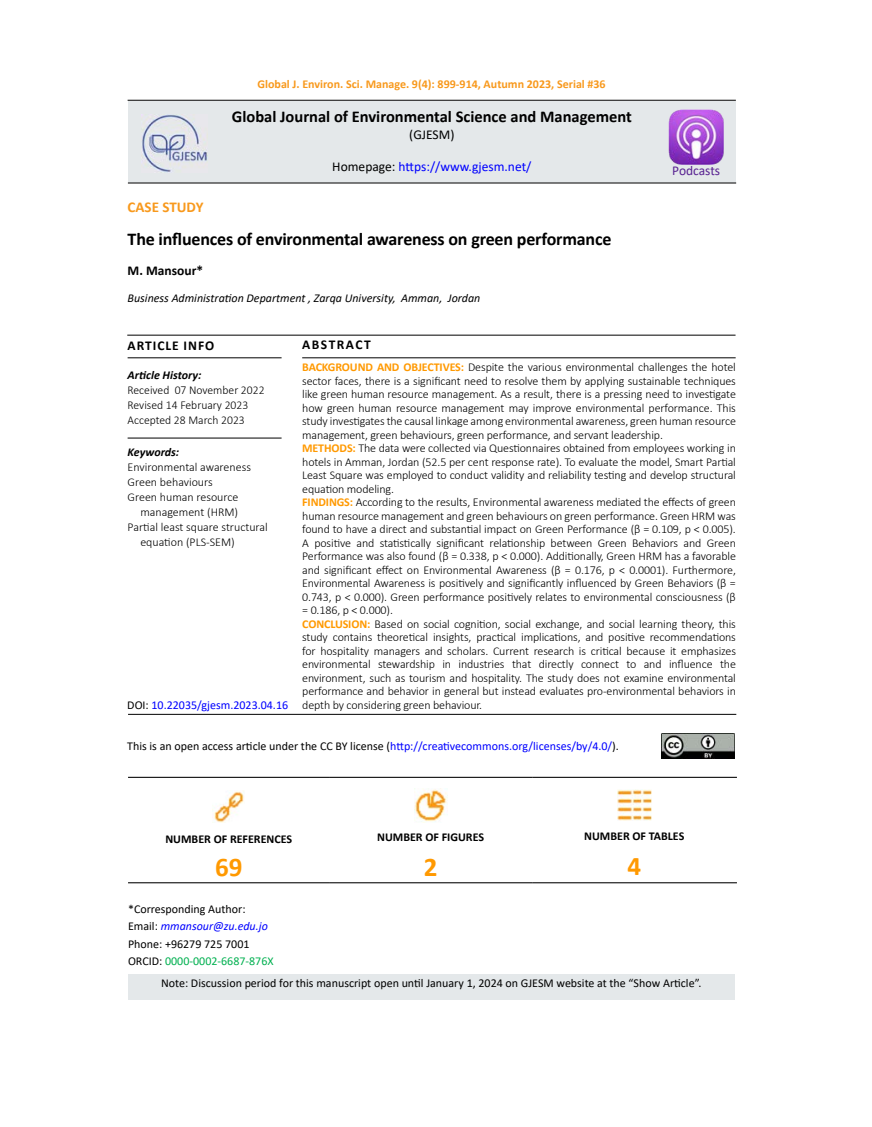
<style>
.page{position:relative;width:872px;height:1127px;background:#fff}
.page>*{position:absolute;margin:0;border:0;box-sizing:border-box;transform-origin:0 0}
.t1{font:700 27px "Calibri";color:#f90}
.t2{font:700 18px "Calibri";letter-spacing:-.01em;color:#000}
.t3{font:700 16.5px "Calibri";color:#000}
.t4{font:700 15px "Calibri";color:#f8991d}
.t5{font:13.5px "Calibri";color:#00f}
.t6{font:700 13.5px "Calibri";letter-spacing:.07em;color:#000}
.t7{font:700 13.5px "Calibri";color:#000}
.t8{font:700 13.5px "Calibri";letter-spacing:.11em;color:#000}
.t9{font:13.5px "Calibri";color:#582291}
.t10{font:13.5px "Calibri";color:#000}
.t11{font:300 12px/13.5px "Calibri";letter-spacing:-.01em;color:#000}
.t12{font:12px/17.2px "Calibri";color:#000}
.t13{font:italic 12px "Calibri";color:#000}
.t14{font:700 12px "Calibri";color:#f8991d}
.t15{font:700 12px "Calibri";color:#000}
.t16{font:12px "Calibri";color:#00f}
.t17{font:italic 700 12px "Calibri";color:#000}
.s1{color:#000}
.s2{font-weight:700;color:#f90}
.s3{color:#00f}
.s4{font-style:italic;color:#00f}
.s5{color:#00b050}
</style>
<div class="page">
<hr style="left:128px;top:100px;width:608px;height:1px;background:#000">
<div style="left:128px;top:101px;width:608px;height:82px;background:#e4e8ea"></div>
<hr style="left:128px;top:357px;width:153px;height:1px;background:#000">
<hr style="left:302px;top:357px;width:433px;height:1px;background:#000">
<hr style="left:128px;top:438px;width:153px;height:1px;background:#000">
<hr style="left:127px;top:335px;width:608px;height:1px;background:#000">
<hr style="left:128px;top:714px;width:608px;height:1px;background:#000">
<hr style="left:128px;top:183px;width:608px;height:1px;background:#000">
<hr style="left:128px;top:777px;width:201px;height:1px;background:#000">
<hr style="left:329px;top:777px;width:203px;height:1px;background:#000">
<hr style="left:532px;top:777px;width:205px;height:1px;background:#000">
<hr style="left:128px;top:882px;width:201px;height:1px;background:#000">
<hr style="left:329px;top:882px;width:203px;height:1px;background:#000">
<hr style="left:532px;top:882px;width:205px;height:1px;background:#000">
<img style="left:212px;top:791px;width:32px;height:32px">
<img style="left:414px;top:789px;width:33px;height:33px">
<img style="left:617px;top:790px;width:34px;height:31px">
<div style="left:128px;top:974px;width:607px;height:25px;background:#e4e8ea"></div>
<img style="left:141px;top:115px;width:66px;height:58px">
<img style="left:669px;top:109px;width:54px;height:55px">
<img style="left:661px;top:733px;width:73px;height:25px">
<p class="t14" style="left:257px;top:75px;width:350px">Global J. Environ. Sci. Manage. 9(4): 899-914, Autumn 2023, Serial #36</p>
<h3 class="t3" style="left:232px;top:105px;width:401px">Global Journal of Environmental Science and Management</h3>
<p class="t10" style="left:409px;top:125px;width:47px">(GJESM)</p>
<p class="t5" style="left:332px;top:157px;width:201px"><span class="s1">Homepage:</span> https://www.gjesm.net/</p>
<p class="t4" style="left:128px;top:196px;width:77px">CASE STUDY</p>
<h2 class="t2" style="left:128px;top:227px;width:485px">The influences of environmental awareness on green performance</h2>
<p class="t7" style="left:128px;top:261px;width:77px">M. Mansour*</p>
<p class="t13" style="left:128px;top:289px;width:354px">Business Administration Department , Zarqa University, Amman, Jordan</p>
<p class="t9" style="left:672px;top:161px;width:49px">Podcasts</p>
<p class="t6" style="left:128px;top:335px;width:88px">ARTICLE INFO</p>
<p class="t17" style="left:128px;top:366px;width:75px">Article History:</p>
<p class="t11" style="left:128px;top:382px;width:138px;line-height:15px">Received 07 November 2022<br>Revised 14 February 2023<br>Accepted 28 March 2023</p>
<p class="t17" style="left:128px;top:444px;width:53px">Keywords:</p>
<p class="t11" style="left:128px;top:460px;width:125px;line-height:15px">Environmental awareness<br>Green behaviours<br>Green human resource</p>
<p class="t11" style="left:140px;top:505px;width:99px">management (HRM)</p>
<p class="t11" style="left:128px;top:520px;width:142px">Partial least square structural</p>
<p class="t11" style="left:140px;top:535px;width:96px">equation (PLS-SEM)</p>
<p class="t16" style="left:127px;top:697px;width:162px"><span class="s1">DOI:</span> 10.22035/gjesm.2023.04.16</p>
<p class="t8" style="left:302px;top:335px;width:70px">ABSTRACT</p>
<p class="t11" style="left:302px;top:360px;width:435px"><span class="s2">BACKGROUND AND OBJECTIVES:</span> Despite the various environmental challenges the hotel sector faces, there is a significant need to resolve them by applying sustainable techniques like green human resource management. As a result, there is a pressing need to investigate how green human resource management may improve environmental performance. This study investigates the causal linkage among environmental awareness, green human resource management, green behaviours, green performance, and servant leadership.<br><span class="s2">METHODS:</span> The data were collected via Questionnaires obtained from employees working in hotels in Amman, Jordan (52.5 per cent response rate). To evaluate the model, Smart Partial Least Square was employed to conduct validity and reliability testing and develop structural equation modeling.<br><span class="s2">FINDINGS:</span> According to the results, Environmental awareness mediated the effects of green human resource management and green behaviours on green performance. Green HRM was found to have a direct and substantial impact on Green Performance (β = 0.109, p &lt; 0.005).<br>A positive and statistically significant relationship between Green Behaviors and Green Performance was also found (β = 0.338, p &lt; 0.000). Additionally, Green HRM has a favorable and significant effect on Environmental Awareness (β = 0.176, p &lt; 0.0001). Furthermore, Environmental Awareness is positively and significantly influenced by Green Behaviors (β = 0.743, p &lt; 0.000). Green performance positively relates to environmental consciousness (β = 0.186, p &lt; 0.000).<br><span class="s2">CONCLUSION:</span> Based on social cognition, social exchange, and social learning theory, this study contains theoretical insights, practical implications, and positive recommendations for hospitality managers and scholars. Current research is critical because it emphasizes environmental stewardship in industries that directly connect to and influence the environment, such as tourism and hospitality. The study does not examine environmental performance and behavior in general but instead evaluates pro-environmental behaviors in depth by considering green behaviour.</p>
<p class="t12" style="left:127px;top:736px;width:493px">This is an open access article under the CC BY license (<span class="s3">http://creativecommons.org/licenses/by/4.0/</span>).</p>
<p class="t15" style="left:165px;top:830px;width:128px">NUMBER OF REFERENCES</p>
<h1 class="t1" style="left:215px;top:848px;width:29px">69</h1>
<p class="t12" style="left:128px;top:900px;width:147px">*Corresponding Author:<br>Email: <span class="s4">mmansour@zu.edu.jo<br></span>Phone: +96279 725 7001<br>ORCID: <span class="s5">0000-0002-6687-876X</span></p>
<p class="t15" style="left:377px;top:828px;width:108px">NUMBER OF FIGURES</p>
<h1 class="t1" style="left:424px;top:848px;width:15px">2</h1>
<p class="t15" style="left:584px;top:827px;width:102px">NUMBER OF TABLES</p>
<h1 class="t1" style="left:627px;top:847px;width:15px">4</h1>
<p class="t12" style="left:161px;top:974px;width:542px">Note: Discussion period for this manuscript open until January 1, 2024 on GJESM website at the “Show Article”.</p>
</div>
